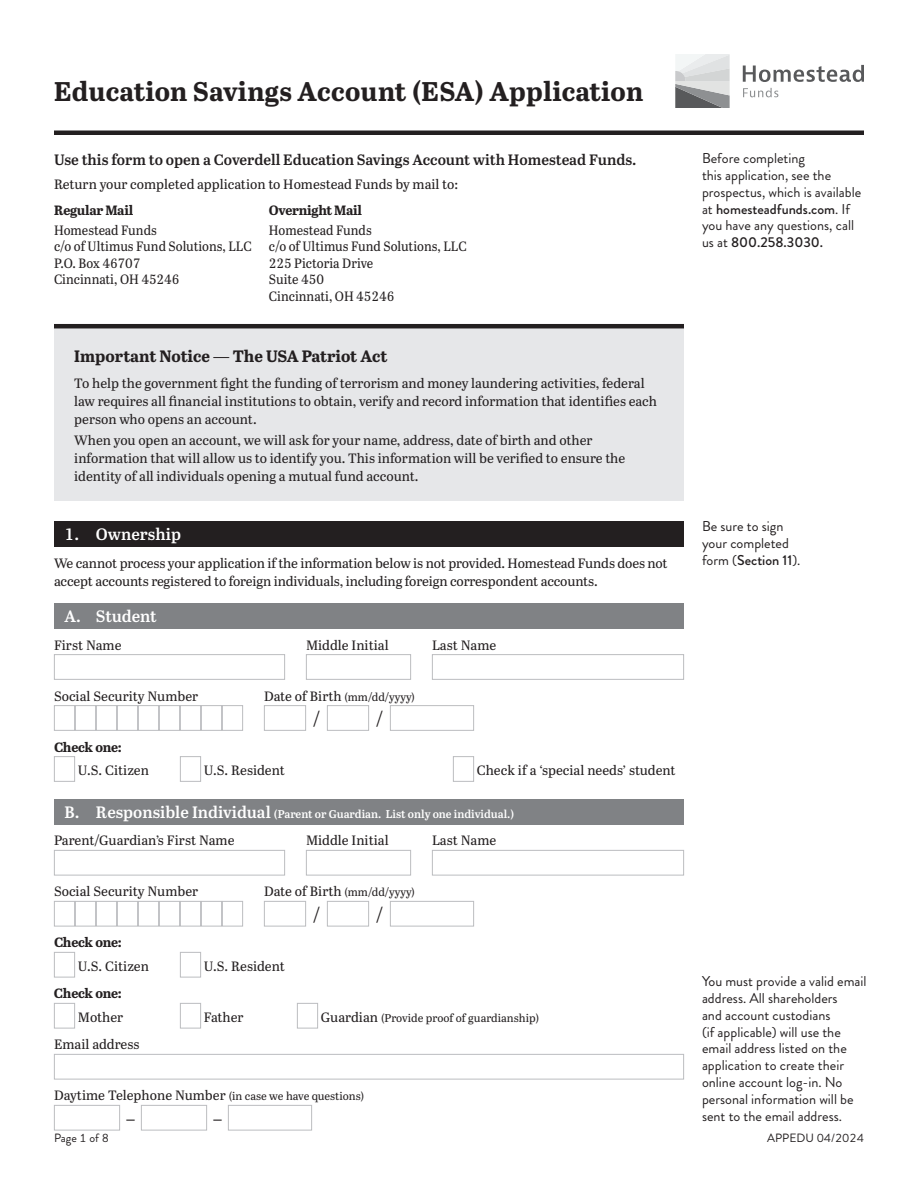
<style>
.page{position:relative;width:918px;height:1188px;background:#fff}
.page>*{position:absolute;margin:0;border:0;box-sizing:border-box;transform-origin:0 0}
.t1{font:700 27px "Abril Text";letter-spacing:.01em;color:#231f20}
.t2{font:18px "Abril Text";color:#231f20}
.t3{font:700 16.5px "Abril Text";color:#231f20}
.t4{font:600 16.5px "Abril Text";color:#fff}
.t5{font:600 15px "Abril Text";color:#231f20}
.t6{font:14.25px/16.8px "Brandon Grotesque";color:#231f20}
.t7{font:13.5px/18px "Abril Text";color:#231f20}
.t8{font:13.5px/16.5px "Abril Text";color:#231f20;scale:.94 1}
.t9{font:700 13.5px "Abril Text";letter-spacing:-.02em;color:#231f20}
.t10{font:12px "Brandon Grotesque";color:#231f20}
.t11{font:11.25px "Abril Text";color:#231f20}
.t12{font:600 11.25px "Abril Text";color:#fff}
.s1{font-size:13.5px}
.s2{font-size:16.5px}
.s3{font-weight:500}
</style>
<div class="page">
<svg style="left:743px;top:65px;width:121px;height:17px"></svg>
<svg style="left:743px;top:88px;width:35px;height:9px"></svg>
<svg style="left:675px;top:54px;width:55px;height:54px;background:#bdbfc0"></svg>
<div style="left:54px;top:130px;width:810px;height:5px;background:#231f20"></div>
<div style="left:54px;top:521px;width:630px;height:26px;background:#231f20"></div>
<div style="left:54px;top:603px;width:630px;height:26px;background:#808285"></div>
<div style="left:54px;top:654px;width:231px;height:26px;background:#fff;border:1px solid #bcbdc0"></div>
<div style="left:306px;top:654px;width:105px;height:26px;background:#fff;border:1px solid #bcbdc0"></div>
<div style="left:432px;top:654px;width:252px;height:26px;background:#fff;border:1px solid #bcbdc0"></div>
<div style="left:54px;top:705px;width:21px;height:26px;background:#fff;border:1px solid #bcbdc0"></div>
<div style="left:75px;top:705px;width:21px;height:26px;background:#fff;border:1px solid #bcbdc0"></div>
<div style="left:96px;top:705px;width:21px;height:26px;background:#fff;border:1px solid #bcbdc0"></div>
<div style="left:117px;top:705px;width:21px;height:26px;background:#fff;border:1px solid #bcbdc0"></div>
<div style="left:138px;top:705px;width:21px;height:26px;background:#fff;border:1px solid #bcbdc0"></div>
<div style="left:159px;top:705px;width:21px;height:26px;background:#fff;border:1px solid #bcbdc0"></div>
<div style="left:180px;top:705px;width:21px;height:26px;background:#fff;border:1px solid #bcbdc0"></div>
<div style="left:201px;top:705px;width:21px;height:26px;background:#fff;border:1px solid #bcbdc0"></div>
<div style="left:222px;top:705px;width:21px;height:26px;background:#fff;border:1px solid #bcbdc0"></div>
<div style="left:264px;top:705px;width:42px;height:26px;background:#fff;border:1px solid #bcbdc0"></div>
<div style="left:327px;top:705px;width:42px;height:26px;background:#fff;border:1px solid #bcbdc0"></div>
<div style="left:390px;top:705px;width:84px;height:26px;background:#fff;border:1px solid #bcbdc0"></div>
<div style="left:54px;top:756px;width:21px;height:26px;background:#fff;border:1px solid #bcbdc0"></div>
<div style="left:180px;top:756px;width:21px;height:26px;background:#fff;border:1px solid #bcbdc0"></div>
<div style="left:453px;top:756px;width:21px;height:26px;background:#fff;border:1px solid #bcbdc0"></div>
<div style="left:54px;top:799px;width:630px;height:25px;background:#808285"></div>
<div style="left:54px;top:850px;width:231px;height:25px;background:#fff;border:1px solid #bcbdc0"></div>
<div style="left:306px;top:850px;width:105px;height:25px;background:#fff;border:1px solid #bcbdc0"></div>
<div style="left:432px;top:850px;width:252px;height:25px;background:#fff;border:1px solid #bcbdc0"></div>
<div style="left:54px;top:901px;width:21px;height:25px;background:#fff;border:1px solid #bcbdc0"></div>
<div style="left:75px;top:901px;width:21px;height:25px;background:#fff;border:1px solid #bcbdc0"></div>
<div style="left:96px;top:901px;width:21px;height:25px;background:#fff;border:1px solid #bcbdc0"></div>
<div style="left:117px;top:901px;width:21px;height:25px;background:#fff;border:1px solid #bcbdc0"></div>
<div style="left:138px;top:901px;width:21px;height:25px;background:#fff;border:1px solid #bcbdc0"></div>
<div style="left:159px;top:901px;width:21px;height:25px;background:#fff;border:1px solid #bcbdc0"></div>
<div style="left:180px;top:901px;width:21px;height:25px;background:#fff;border:1px solid #bcbdc0"></div>
<div style="left:201px;top:901px;width:21px;height:25px;background:#fff;border:1px solid #bcbdc0"></div>
<div style="left:222px;top:901px;width:21px;height:25px;background:#fff;border:1px solid #bcbdc0"></div>
<div style="left:264px;top:901px;width:42px;height:25px;background:#fff;border:1px solid #bcbdc0"></div>
<div style="left:327px;top:901px;width:42px;height:25px;background:#fff;border:1px solid #bcbdc0"></div>
<div style="left:390px;top:901px;width:84px;height:25px;background:#fff;border:1px solid #bcbdc0"></div>
<div style="left:54px;top:952px;width:21px;height:25px;background:#fff;border:1px solid #bcbdc0"></div>
<div style="left:180px;top:952px;width:21px;height:25px;background:#fff;border:1px solid #bcbdc0"></div>
<div style="left:54px;top:1003px;width:21px;height:25px;background:#fff;border:1px solid #bcbdc0"></div>
<div style="left:180px;top:1003px;width:21px;height:25px;background:#fff;border:1px solid #bcbdc0"></div>
<div style="left:297px;top:1003px;width:21px;height:25px;background:#fff;border:1px solid #bcbdc0"></div>
<div style="left:54px;top:1054px;width:630px;height:25px;background:#fff;border:1px solid #bcbdc0"></div>
<div style="left:54px;top:1105px;width:66px;height:25px;background:#fff;border:1px solid #bcbdc0"></div>
<div style="left:141px;top:1105px;width:66px;height:25px;background:#fff;border:1px solid #bcbdc0"></div>
<div style="left:228px;top:1105px;width:84px;height:25px;background:#fff;border:1px solid #bcbdc0"></div>
<div style="left:54px;top:328px;width:630px;height:173px;background:#e6e7e9"></div>
<hr style="left:54px;top:324px;width:630px;height:4px;background:#231f20">
<h1 class="t1" style="left:54px;top:72px;width:591px">Education Savings Account (ESA) Application</h1>
<p class="t5" style="left:54px;top:148px;width:584px">Use this form to open a Coverdell Education Savings Account with Homestead Funds.</p>
<p class="t7" style="left:54px;top:175px;width:406px">Return your completed application to Homestead Funds by mail to:</p>
<p class="t9" style="left:54px;top:200px;width:81px">Regular Mail</p>
<p class="t8" style="left:54px;top:221px;width:212px">Homestead Funds<br>c/o of Ultimus Fund Solutions, LLC<br>P.O. Box 46707<br>Cincinnati, OH 45246</p>
<p class="t9" style="left:269px;top:200px;width:95px">Overnight Mail</p>
<p class="t8" style="left:269px;top:221px;width:212px">Homestead Funds<br>c/o of Ultimus Fund Solutions, LLC<br>225 Pictoria Drive<br>Suite 450<br>Cincinnati, OH 45246</p>
<p class="t3" style="left:74px;top:344px;width:315px">Important Notice — The USA Patriot Act</p>
<p class="t7" style="left:74px;top:374px;width:584px">To help the government fight the funding of terrorism and money laundering activities, federal law requires all financial institutions to obtain, verify and record information that identifies each person who opens an account.</p>
<p class="t7" style="left:74px;top:431px;width:553px">When you open an account, we will ask for your name, address, date of birth and other information that will allow us to identify you. This information will be verified to ensure the identity of all individuals opening a mutual fund account.</p>
<p class="t4" style="left:64px;top:522px;width:118px">1. Ownership</p>
<p class="t7" style="left:54px;top:554px;width:615px">We cannot process your application if the information below is not provided. Homestead Funds does not accept accounts registered to foreign individuals, including foreign correspondent accounts.</p>
<p class="t4" style="left:64px;top:604px;width:94px">A. Student</p>
<p class="t7" style="left:54px;top:635px;width:69px">First Name</p>
<p class="t7" style="left:306px;top:635px;width:84px">Middle Initial</p>
<p class="t7" style="left:432px;top:635px;width:66px">Last Name</p>
<p class="t7" style="left:54px;top:686px;width:146px">Social Security Number</p>
<p class="t11" style="left:264px;top:689px;width:152px"><span class="s1">Date of Birth</span> (mm/dd/yyyy)</p>
<h2 class="t2" style="left:313px;top:706px;width:8px">/</h2>
<h2 class="t2" style="left:376px;top:706px;width:8px">/</h2>
<p class="t9" style="left:54px;top:737px;width:69px">Check one:</p>
<p class="t7" style="left:78px;top:761px;width:73px">U.S. Citizen</p>
<p class="t7" style="left:204px;top:761px;width:82px">U.S. Resident</p>
<p class="t7" style="left:477px;top:761px;width:200px">Check if a ‘special needs’ student</p>
<p class="t12" style="left:64px;top:805px;width:451px"><span class="s2">B. Responsible Individual</span> (Parent or Guardian. List only one individual.)</p>
<p class="t7" style="left:54px;top:831px;width:182px">Parent/Guardian’s First Name</p>
<p class="t7" style="left:306px;top:831px;width:84px">Middle Initial</p>
<p class="t7" style="left:432px;top:831px;width:66px">Last Name</p>
<p class="t7" style="left:54px;top:882px;width:146px">Social Security Number</p>
<p class="t11" style="left:264px;top:884px;width:152px"><span class="s1">Date of Birth</span> (mm/dd/yyyy)</p>
<h2 class="t2" style="left:313px;top:901px;width:8px">/</h2>
<h2 class="t2" style="left:376px;top:901px;width:8px">/</h2>
<p class="t9" style="left:54px;top:933px;width:69px">Check one:</p>
<p class="t7" style="left:78px;top:956px;width:73px">U.S. Citizen</p>
<p class="t7" style="left:204px;top:956px;width:82px">U.S. Resident</p>
<p class="t9" style="left:54px;top:984px;width:69px">Check one:</p>
<p class="t7" style="left:78px;top:1007px;width:47px">Mother</p>
<p class="t7" style="left:204px;top:1007px;width:41px">Father</p>
<p class="t11" style="left:321px;top:1010px;width:220px"><span class="s1">Guardian</span> (Provide proof of guardianship)</p>
<p class="t7" style="left:54px;top:1035px;width:87px">Email address</p>
<p class="t11" style="left:54px;top:1088px;width:312px"><span class="s1">Daytime Telephone Number</span> (in case we have questions)</p>
<h2 class="t2" style="left:126px;top:1105px;width:10px">–</h2>
<h2 class="t2" style="left:213px;top:1105px;width:10px">–</h2>
<p class="t6" style="left:702px;top:150px;width:161px">Before completing<br>this application, see the prospectus, which is available at <span class="s3">homesteadfunds.com</span>. If you have any questions, call us at <span class="s3">800.258.3030.</span></p>
<p class="t6" style="left:702px;top:518px;width:100px">Be sure to sign your completed form (<span class="s3">Section 11</span>).</p>
<p class="t6" style="left:702px;top:973px;width:166px">You must provide a valid email address. All shareholders<br>and account custodians<br>(if applicable) will use the email address listed on the application to create their online account log-in. No personal information will be sent to the email address.</p>
<p class="t10" style="left:54px;top:1130px;width:56px">Page 1 of 8</p>
<p class="t10" style="left:767px;top:1130px;width:98px">APPEDU 04/2024</p>
</div>
